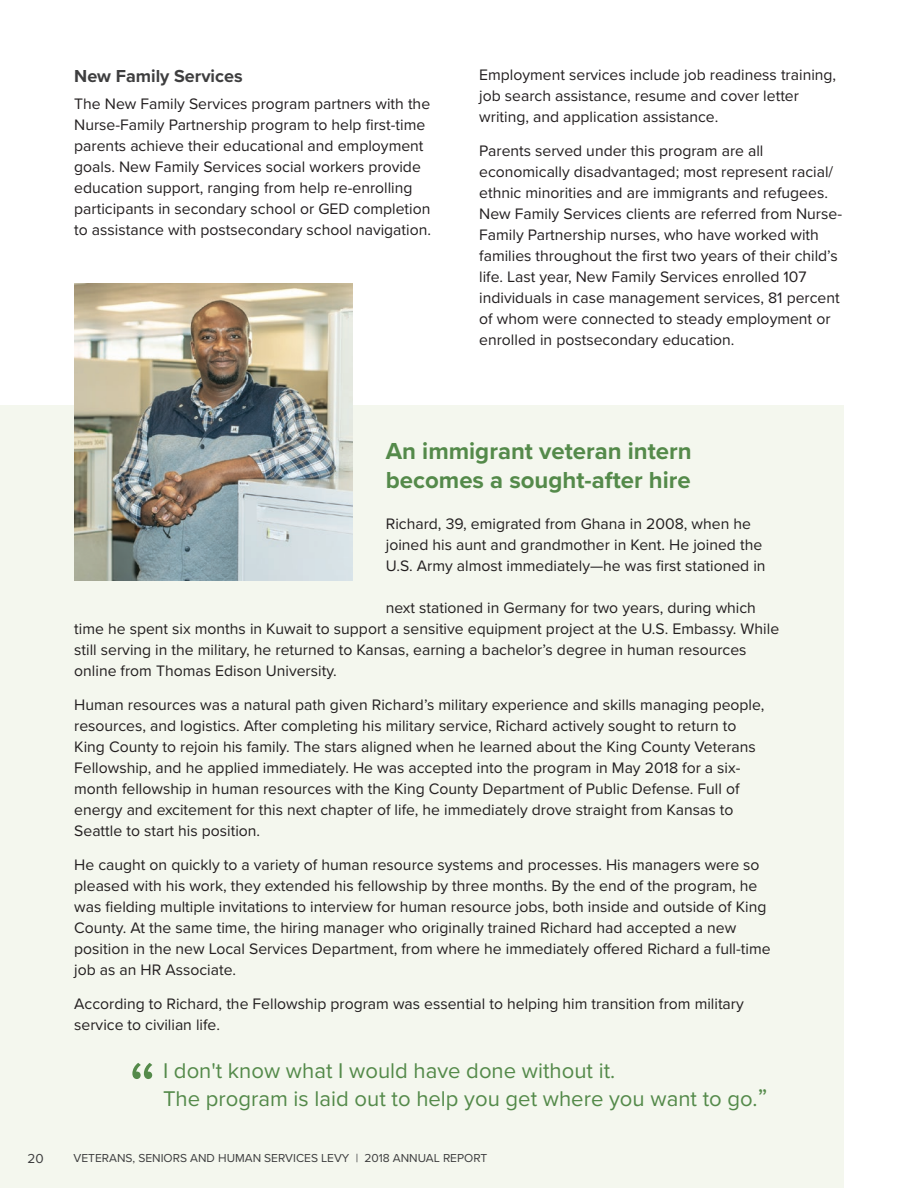
<style>
.page{position:relative;width:918px;height:1188px;background:#fff}
.page>*{position:absolute;margin:0;border:0;box-sizing:border-box;transform-origin:0 0}
.t1{font:71.7px "Proxima Nova";color:#548a4a}
.t2{font:700 24px/28.8px "Proxima Nova";color:#548a4a}
.t3{font:22.05px/27.6px "Proxima Nova";color:#548a4a}
.t4{font:700 18px "Proxima Nova";color:#3e3e3f}
.t5{font:15.75px/21px "Proxima Nova";color:#231f20}
.t6{font:13.5px "Proxima Nova";color:#3e3e3f}
.t7{font:12px "Proxima Nova";color:#3e3e3f}
.s1{font-size:24.9px}
</style>
<div class="page">
<div style="left:0;top:405px;width:844px;height:783px;background:#f4f7ee"></div>
<img style="left:74px;top:284px;width:278px;height:296px">
<p class="t4" style="left:74px;top:62px;width:170px">New Family Services</p>
<p class="t5" style="left:74px;top:93px;width:358px">The New Family Services program partners with the Nurse-Family Partnership program to help first-time parents achieve their educational and employment goals. New Family Services social workers provide education support, ranging from help re-enrolling participants in secondary school or GED completion to assistance with postsecondary school navigation.</p>
<p class="t5" style="left:479px;top:63px;width:359px">Employment services include job readiness training, job search assistance, resume and cover letter writing, and application assistance.</p>
<p class="t5" style="left:479px;top:139px;width:364px">Parents served under this program are all economically disadvantaged; most represent racial/ ethnic minorities and are immigrants and refugees.<br>New Family Services clients are referred from Nurse-Family Partnership nurses, who have worked with families throughout the first two years of their child’s life. Last year, New Family Services enrolled 107 individuals in case management services, 81 percent of whom were connected to steady employment or enrolled in postsecondary education.</p>
<h2 class="t2" style="left:386px;top:436px;width:307px">An immigrant veteran intern becomes a sought-after hire</h2>
<p class="t5" style="left:386px;top:513px;width:381px">Richard, 39, emigrated from Ghana in 2008, when he joined his aunt and grandmother in Kent. He joined the<br>U.S. Army almost immediately—he was first stationed in</p>
<p class="t5" style="left:74px;top:597px;width:706px;text-indent:312px">next stationed in Germany for two years, during which time he spent six months in Kuwait to support a sensitive equipment project at the U.S. Embassy. While still serving in the military, he returned to Kansas, earning a bachelor’s degree in human resources online from Thomas Edison University.</p>
<p class="t5" style="left:74px;top:694px;width:692px">Human resources was a natural path given Richard’s military experience and skills managing people, resources, and logistics. After completing his military service, Richard actively sought to return to King County to rejoin his family. The stars aligned when he learned about the King County Veterans Fellowship, and he applied immediately. He was accepted into the program in May 2018 for a six&shy;month fellowship in human resources with the King County Department of Public Defense. Full of energy and excitement for this next chapter of life, he immediately drove straight from Kansas to Seattle to start his position.</p>
<p class="t5" style="left:74px;top:853px;width:698px">He caught on quickly to a variety of human resource systems and processes. His managers were so pleased with his work, they extended his fellowship by three months. By the end of the program, he was fielding multiple invitations to interview for human resource jobs, both inside and outside of King County. At the same time, the hiring manager who originally trained Richard had accepted a new position in the new Local Services Department, from where he immediately offered Richard a full-time job as an HR Associate.</p>
<p class="t5" style="left:74px;top:992px;width:671px">According to Richard, the Fellowship program was essential to helping him transition from military service to civilian life.</p>
<h1 class="t1" style="left:129px;top:1034px;width:29px">“</h1>
<h3 class="t3" style="left:163px;top:1056px;width:606px">I don't know what I would have done without it.<br>The program is laid out to help you get where you want to go.<span class="s1">”</span></h3>
<p class="t6" style="left:28px;top:1148px;width:18px">20</p>
<p class="t7" style="left:73px;top:1149px;width:415px">VETERANS, SENIORS AND HUMAN SERVICES LEVY | 2018 ANNUAL REPORT</p>
</div>
